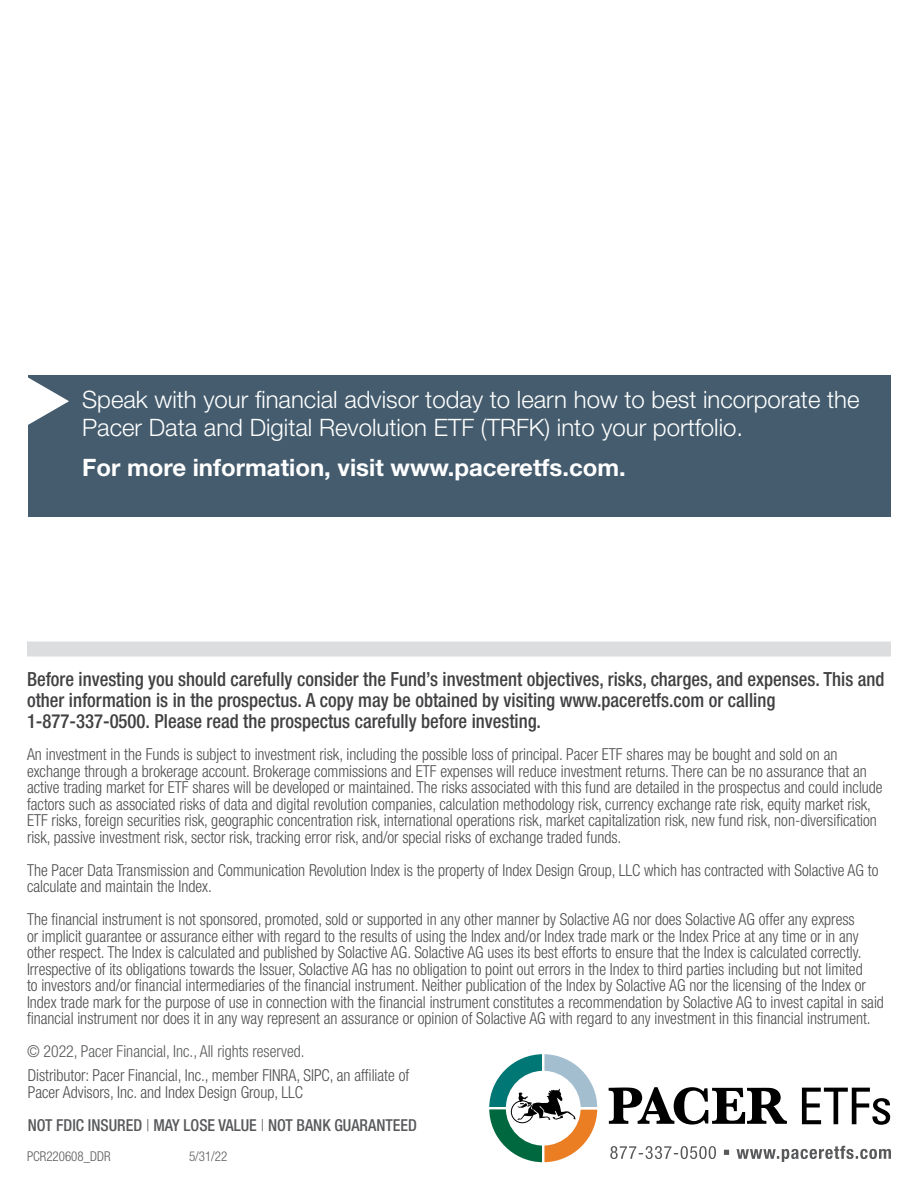
<style>
.page{position:relative;width:918px;height:1188px;background:#fff}
.page>*{position:absolute;margin:0;border:0;box-sizing:border-box;transform-origin:0 0}
.t1{font:300 24px/28.5px "Helvetica Neue LT Std";color:#fff}
.t2{font:700 24px "Helvetica Neue LT Std";color:#fff}
.t3{font:500 condensed 19.5px/21px "Helvetica Neue LT Std";color:#414042;scale:.96 1}
.t4{font:300 condensed 16.5px/16.5px "Helvetica Neue LT Std";color:#4d4d4f;scale:.96 1}
.t5{font:500 condensed 16.5px "Helvetica Neue LT Std";color:#58595b;scale:.96 1}
.t6{font:300 condensed 16.5px "Helvetica Neue LT Std";color:#58595b;scale:.96 1}
.t7{font:300 condensed 13.5px "Helvetica Neue LT Std";color:#58595b;scale:.96 1}
.s1{font-weight:300}
</style>
<div class="page">
<div style="left:27px;top:642px;width:864px;height:15px;background:#dcddde"></div>
<div style="left:28px;top:375px;width:863px;height:141px;background:#445c6d"></div>
<svg style="left:28px;top:377px;width:41px;height:48px"></svg>
<svg style="left:610px;top:1146px;width:281px;height:16px"></svg>
<svg style="left:609px;top:1087px;width:178px;height:38px"></svg>
<svg style="left:489px;top:1054px;width:109px;height:109px"></svg>
<svg style="left:802px;top:1088px;width:88px;height:37px"></svg>
<h1 class="t1" style="left:82px;top:385px;width:779px">Speak with your financial advisor today to learn how to best incorporate the<br>Pacer Data and Digital Revolution ETF (TRFK) into your portfolio.</h1>
<h1 class="t2" style="left:82px;top:452px;width:545px">For more information, visit www.paceretfs.com.</h1>
<p class="t3" style="left:27px;top:668px;width:895px">Before investing you should carefully consider the Fund’s investment objectives, risks, charges, and expenses. This and other information is in the prospectus. A copy may be obtained by visiting www.paceretfs.com or calling<br>1-877-337-0500. Please read the prospectus carefully before investing.</p>
<p class="t4" style="left:27px;top:746px;width:893px">An investment in the Funds is subject to investment risk, including the possible loss of principal. Pacer ETF shares may be bought and sold on an exchange through a brokerage account. Brokerage commissions and ETF expenses will reduce investment returns. There can be no assurance that an active trading market for ETF shares will be developed or maintained. The risks associated with this fund are detailed in the prospectus and could include factors such as associated risks of data and digital revolution companies, calculation methodology risk, currency exchange rate risk, equity market risk, ETF risks, foreign securities risk, geographic concentration risk, international operations risk, market capitalization risk, new fund risk, non-diversification risk, passive investment risk, sector risk, tracking error risk, and/or special risks of exchange traded funds.</p>
<p class="t4" style="left:27px;top:862px;width:888px">The Pacer Data Transmission and Communication Revolution Index is the property of Index Design Group, LLC which has contracted with Solactive AG to calculate and maintain the Index.</p>
<p class="t4" style="left:27px;top:911px;width:894px">The financial instrument is not sponsored, promoted, sold or supported in any other manner by Solactive AG nor does Solactive AG offer any express<br>or implicit guarantee or assurance either with regard to the results of using the Index and/or Index trade mark or the Index Price at any time or in any other respect. The Index is calculated and published by Solactive AG. Solactive AG uses its best efforts to ensure that the Index is calculated correctly.<br>Irrespective of its obligations towards the Issuer, Solactive AG has no obligation to point out errors in the Index to third parties including but not limited<br>to investors and/or financial intermediaries of the financial instrument. Neither publication of the Index by Solactive AG nor the licensing of the Index or Index trade mark for the purpose of use in connection with the financial instrument constitutes a recommendation by Solactive AG to invest capital in said financial instrument nor does it in any way represent an assurance or opinion of Solactive AG with regard to any investment in this financial instrument.</p>
<p class="t6" style="left:27px;top:1042px;width:291px">© 2022, Pacer Financial, Inc., All rights reserved.</p>
<p class="t4" style="left:28px;top:1067px;width:399px">Distributor: Pacer Financial, Inc., member FINRA, SIPC, an affiliate of<br>Pacer Advisors, Inc. and Index Design Group, LLC</p>
<p class="t5" style="left:28px;top:1115px;width:407px">NOT FDIC INSURED <span class="s1">|</span> MAY LOSE VALUE <span class="s1">|</span> NOT BANK GUARANTEED</p>
<p class="t7" style="left:27px;top:1148px;width:89px">PCR220608_DDR</p>
<p class="t7" style="left:189px;top:1148px;width:41px">5/31/22</p>
</div>
